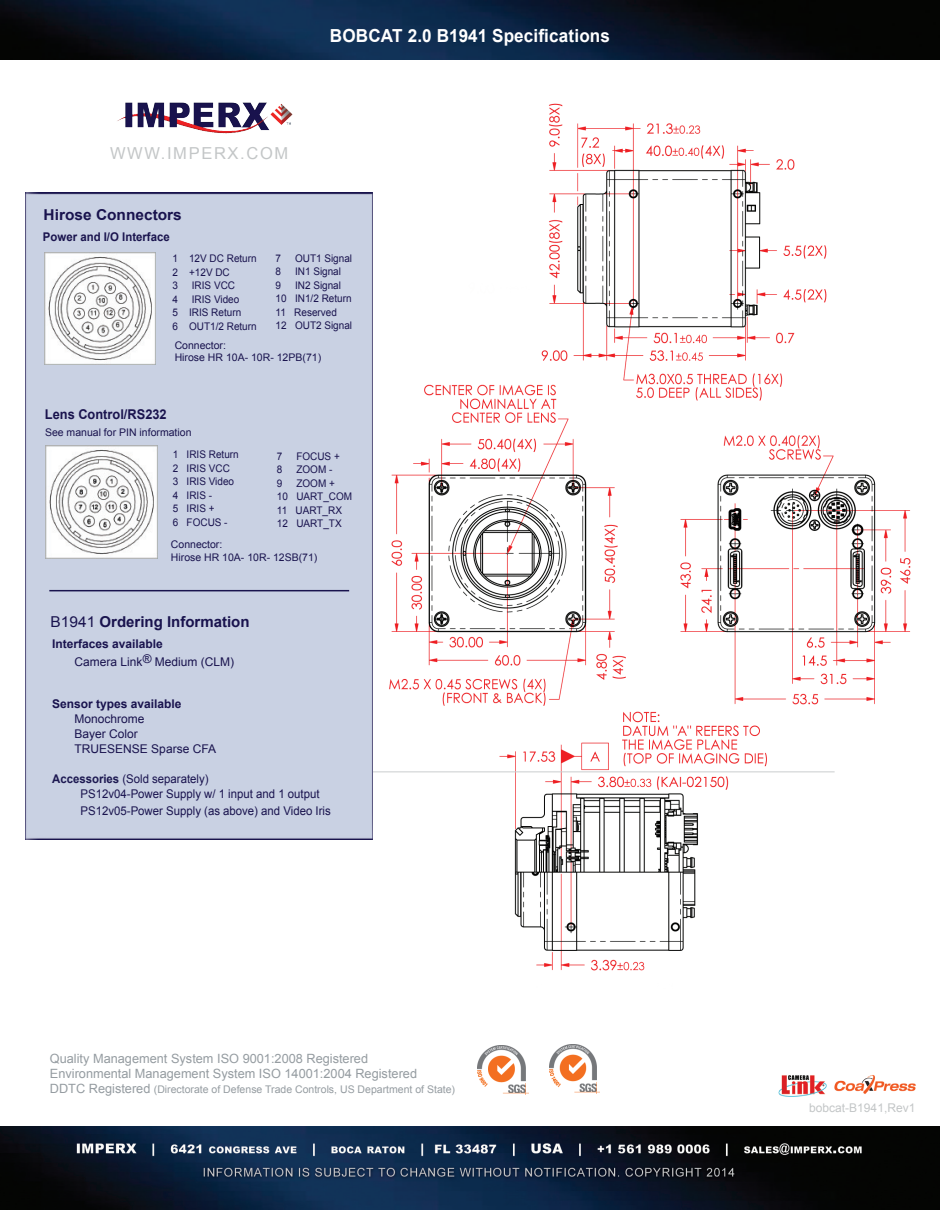
<style>
.page{position:relative;width:940px;height:1210px;background:#fff}
.page>*{position:absolute;margin:0;border:0;box-sizing:border-box;transform-origin:0 0}
.t1{font:700 18px "Arial";letter-spacing:.01em;color:#fff;scale:.95 1}
.t2{font:16.5px "Arial";letter-spacing:.1em;color:#c3c6c7}
.t3{font:700 15px "Arial";color:#19134e}
.t4{font:700 13.5px "Arial";color:#1a144e;scale:.95 1}
.t5{font:12.75px "Arial";color:#959ca1}
.t6{font:12px "Arial";color:#19134e;scale:.95 1}
.t7{font:12px "Arial";color:#19134e}
.t8{font:700 12px "Arial";color:#19134e}
.t9{font:700 12px "Arial";color:#1a144e;scale:.95 1}
.t10{font:12px "Arial";color:#c3c6c7}
.t11{font:10.5px/13.5px "Arial";color:#19134e;scale:.95 1}
.t12{font:10.5px/12px "Arial";color:#19134e}
.t13{font:10.5px "Arial";color:#959ca1}
.s1{font-weight:400}
.s2{font-weight:700;color:#1d1952}
.s3{font-size:12.75px}
</style>
<div class="page">
<img style="left:376px;top:103px;width:535px;height:868px">
<img style="left:0;top:0;width:940px;height:59px">
<hr style="left:95px;top:771px;width:739px;height:1px;background:#cacdce">
<img style="left:117px;top:102px;width:176px;height:32px">
<img style="left:0;top:1126px;width:940px;height:83px">
<img style="left:778px;top:1075px;width:138px;height:22px">
<div style="left:26px;top:192px;width:347px;height:647px;background:#c9d1e3"></div>
<img style="left:44px;top:253px;width:111px;height:111px">
<img style="left:45px;top:445px;width:112px;height:113px">
<hr style="left:49px;top:590px;width:300px;height:1px;background:#19134e">
<img style="left:477px;top:1045px;width:51px;height:49px">
<img style="left:549px;top:1045px;width:51px;height:48px">
<p class="t2" style="left:110px;top:142px;width:180px">WWW.IMPERX.COM</p>
<p class="t3" style="left:44px;top:205px;width:140px">Hirose Connectors</p>
<p class="t9" style="left:43px;top:229px;width:135px">Power and I/O Interface</p>
<p class="t1" style="left:330px;top:24px;width:296px">BOBCAT 2.0 B1941 Specifications</p>
<p class="t11" style="left:172px;top:252px;width:90px">1 12V DC Return<br>2 +12V DC<br>3</p>
<p class="t11" style="left:192px;top:279px;width:47px">IRIS VCC</p>
<p class="t11" style="left:172px;top:292px;width:90px;text-indent:19px">IRIS Video<br>5 IRIS Return<br>6 OUT1/2 Return</p>
<p class="t11" style="left:172px;top:292px;width:7px">4</p>
<p class="t11" style="left:276px;top:251px;width:7px">7</p>
<p class="t11" style="left:295px;top:251px;width:62px">OUT1 Signal</p>
<p class="t11" style="left:276px;top:265px;width:7px">8</p>
<p class="t11" style="left:295px;top:265px;width:50px">IN1 Signal</p>
<p class="t11" style="left:276px;top:278px;width:7px">9</p>
<p class="t11" style="left:295px;top:278px;width:50px">IN2 Signal</p>
<p class="t11" style="left:276px;top:292px;width:81px">10 IN1/2 Return</p>
<p class="t11" style="left:276px;top:305px;width:66px">11 Reserved</p>
<p class="t11" style="left:276px;top:319px;width:82px">12 OUT2 Signal</p>
<p class="t12" style="left:175px;top:339px;width:148px">Connector:<br>Hirose HR 10A- 10R- 12PB(71)</p>
<p class="t4" style="left:45px;top:405px;width:130px">Lens Control/RS232</p>
<p class="t12" style="left:45px;top:426px;width:148px">See manual for PIN information</p>
<p class="t11" style="left:173px;top:448px;width:71px">1 IRIS Return</p>
<p class="t11" style="left:173px;top:461px;width:62px">2 IRIS VCC</p>
<p class="t11" style="left:173px;top:475px;width:66px">3 IRIS Video</p>
<p class="t11" style="left:173px;top:488px;width:43px">4 IRIS -</p>
<p class="t11" style="left:173px;top:502px;width:46px">5 IRIS +</p>
<p class="t11" style="left:173px;top:515px;width:59px">6 FOCUS -</p>
<p class="t11" style="left:277px;top:449px;width:7px">7</p>
<p class="t11" style="left:296px;top:449px;width:47px">FOCUS +</p>
<p class="t11" style="left:277px;top:463px;width:7px">8</p>
<p class="t11" style="left:296px;top:463px;width:39px">ZOOM -</p>
<p class="t11" style="left:277px;top:476px;width:7px">9</p>
<p class="t11" style="left:296px;top:476px;width:42px">ZOOM +</p>
<p class="t11" style="left:277px;top:490px;width:81px">10 UART_COM</p>
<p class="t11" style="left:277px;top:503px;width:70px">11 UART_RX</p>
<p class="t11" style="left:277px;top:517px;width:70px">12 UART_TX</p>
<p class="t12" style="left:171px;top:538px;width:53px">Connector:</p>
<p class="t12" style="left:171px;top:551px;width:148px">Hirose HR 10A- 10R- 12SB(71)</p>
<p class="t3" style="left:51px;top:611px;width:200px"><span class="s1">B1941</span> Ordering Information</p>
<p class="t8" style="left:52px;top:636px;width:112px">Interfaces available</p>
<p class="t7" style="left:75px;top:653px;width:161px">Camera Link® Medium (CLM)</p>
<p class="t8" style="left:52px;top:696px;width:131px">Sensor types available</p>
<p class="t7" style="left:75px;top:711px;width:72px">Monochrome</p>
<p class="t7" style="left:75px;top:726px;width:65px">Bayer Color</p>
<p class="t7" style="left:75px;top:741px;width:143px">TRUESENSE Sparse CFA</p>
<p class="t6" style="left:52px;top:771px;width:166px"><span class="s2">Accessories</span> (Sold separately)</p>
<p class="t6" style="left:81px;top:786px;width:253px">PS12v04-Power Supply w/ 1 input and 1 output</p>
<p class="t6" style="left:81px;top:803px;width:265px">PS12v05-Power Supply (as above) and Video Iris</p>
<p class="t5" style="left:50px;top:1049px;width:320px">Quality Management System ISO 9001:2008 Registered</p>
<p class="t5" style="left:50px;top:1065px;width:369px">Environmental Management System ISO 14001:2004 Registered</p>
<p class="t13" style="left:50px;top:1082px;width:407px"><span class="s3">DDTC Registered</span> (Directorate of Defense Trade Controls, US Department of State)</p>
<p class="t10" style="left:809px;top:1099px;width:108px">bobcat-B1941,Rev1</p>
</div>
